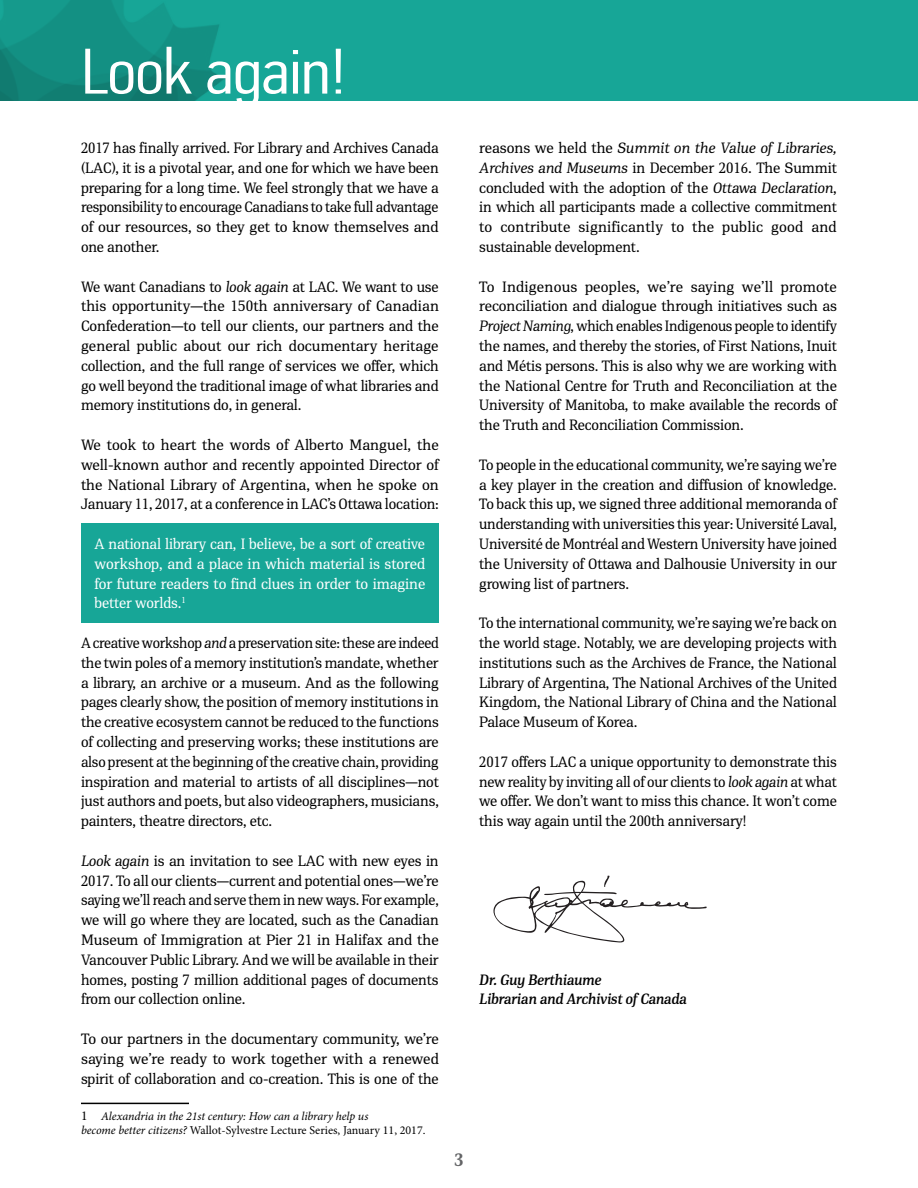
<style>
.page{position:relative;width:918px;height:1188px;background:#fff}
.page>*{position:absolute;margin:0;border:0;box-sizing:border-box;transform-origin:0 0}
.t1{font:300 64.5px "PF Din Text Comp Pro";letter-spacing:-.01em;color:#fff;scale:1.25 1}
.t2{font:700 18px "PFDIN Serif";color:#636466}
.Text-Single{font:15px/19.8px "PFDIN Serif";letter-spacing:-.01em;color:#000;text-align:justify}
.Text-Single-2{font:15px/19.8px "PFDIN Serif";letter-spacing:-.005em;color:#fff;text-align:justify}
.Text-Single-3{font:italic 500 15px/19.8px "PFDIN Serif";letter-spacing:-.01em;color:#000}
.t3{font:italic 12px/14.4px "Minion Pro";letter-spacing:-.01em;color:#000}
.s1{font-style:italic}
.s2{font-style:normal;font-size:13.5px}
.s3{font-style:normal}
</style>
<div class="page">
<div style="left:81px;top:523px;width:358px;height:99px;background:#17a697"></div>
<hr style="left:81px;top:1103px;width:108px;height:1px;background:#000">
<svg style="left:0;top:0;width:918px;height:100px;background:#16a092"></svg>
<svg style="left:493px;top:875px;width:214px;height:68px"></svg>
<p class="t1" style="left:81px;top:35px;width:214px">Look again!</p>
<p class="Text-Single" style="left:81px;top:138px;width:359px">2017 has finally arrived. For Library and Archives Canada (LAC), it is a pivotal year, and one for which we have been preparing for a long time. We feel strongly that we have a responsibility to encourage Canadians to take full advantage of our resources, so they get to know themselves and one another.</p>
<p class="Text-Single" style="left:81px;top:276px;width:359px">We want Canadians to <span class="s1">look again</span> at LAC. We want to use this opportunity—the 150th anniversary of Canadian Confederation—to tell our clients, our partners and the general public about our rich documentary heritage collection, and the full range of services we offer, which go well beyond the traditional image of what libraries and memory institutions do, in general.</p>
<p class="Text-Single" style="left:81px;top:435px;width:360px">We took to heart the words of Alberto Manguel, the well-known author and recently appointed Director of the National Library of Argentina, when he spoke on January 11, 2017, at a conference in LAC’s Ottawa location:</p>
<p class="Text-Single-2" style="left:94px;top:534px;width:332px">A national library can, I believe, be a sort of creative workshop, and a place in which material is stored for future readers to find clues in order to imagine better worlds.<sup>1</sup></p>
<p class="Text-Single" style="left:81px;top:633px;width:359px">A creative workshop <span class="s1">and</span> a preservation site: these are indeed the twin poles of a memory institution’s mandate, whether a library, an archive or a museum. And as the following pages clearly show, the position of memory institutions in the creative ecosystem cannot be reduced to the functions of collecting and preserving works; these institutions are also present at the beginning of the creative chain, providing inspiration and material to artists of all disciplines—not just authors and poets, but also videographers, musicians, painters, theatre directors, etc.</p>
<p class="Text-Single" style="left:81px;top:851px;width:359px"><span class="s1">Look again</span> is an invitation to see LAC with new eyes in 2017. To all our clients—current and potential ones—we’re saying we’ll reach and serve them in new ways. For example, we will go where they are located, such as the Canadian Museum of Immigration at Pier 21 in Halifax and the Vancouver Public Library. And we will be available in their homes, posting 7 million additional pages of documents from our collection online.</p>
<p class="Text-Single" style="left:81px;top:1029px;width:359px">To our partners in the documentary community, we’re saying we’re ready to work together with a renewed spirit of collaboration and co-creation. This is one of the</p>
<p class="t3" style="left:81px;top:1109px;width:346px"><span class="s2">1</span> Alexandria in the 21st century: How can a library help us<br>become better citizens? <span class="s3">Wallot-Sylvestre Lecture Series, January 11, 2017.</span></p>
<p class="t2" style="left:454px;top:1149px;width:11px">3</p>
<p class="Text-Single" style="left:479px;top:138px;width:359px">reasons we held the <span class="s1">Summit on the Value of Libraries, Archives and Museums</span> in December 2016. The Summit concluded with the adoption of the <span class="s1">Ottawa Declaration</span>, in which all participants made a collective commitment to contribute significantly to the public good and sustainable development.</p>
<p class="Text-Single" style="left:479px;top:276px;width:359px">To Indigenous peoples, we’re saying we’ll promote reconciliation and dialogue through initiatives such as <span class="s1">Project Naming</span>, which enables Indigenous people to identify the names, and thereby the stories, of First Nations, Inuit and Métis persons. This is also why we are working with the National Centre for Truth and Reconciliation at the University of Manitoba, to make available the records of the Truth and Reconciliation Commission.</p>
<p class="Text-Single" style="left:479px;top:455px;width:359px">To people in the educational community, we’re saying we’re a key player in the creation and diffusion of knowledge.<br>To back this up, we signed three additional memoranda of understanding with universities this year: Université Laval, Université de Montréal and Western University have joined the University of Ottawa and Dalhousie University in our growing list of partners.</p>
<p class="Text-Single" style="left:479px;top:613px;width:359px">To the international community, we’re saying we’re back on the world stage. Notably, we are developing projects with institutions such as the Archives de France, the National Library of Argentina, The National Archives of the United Kingdom, the National Library of China and the National Palace Museum of Korea.</p>
<p class="Text-Single" style="left:479px;top:752px;width:359px">2017 offers LAC a unique opportunity to demonstrate this new reality by inviting all of our clients to <span class="s1">look again</span> at what we offer. We don’t want to miss this chance. It won’t come this way again until the 200th anniversary!</p>
<p class="Text-Single-3" style="left:479px;top:969px;width:209px">Dr. Guy Berthiaume<br>Librarian and Archivist of Canada</p>
</div>
